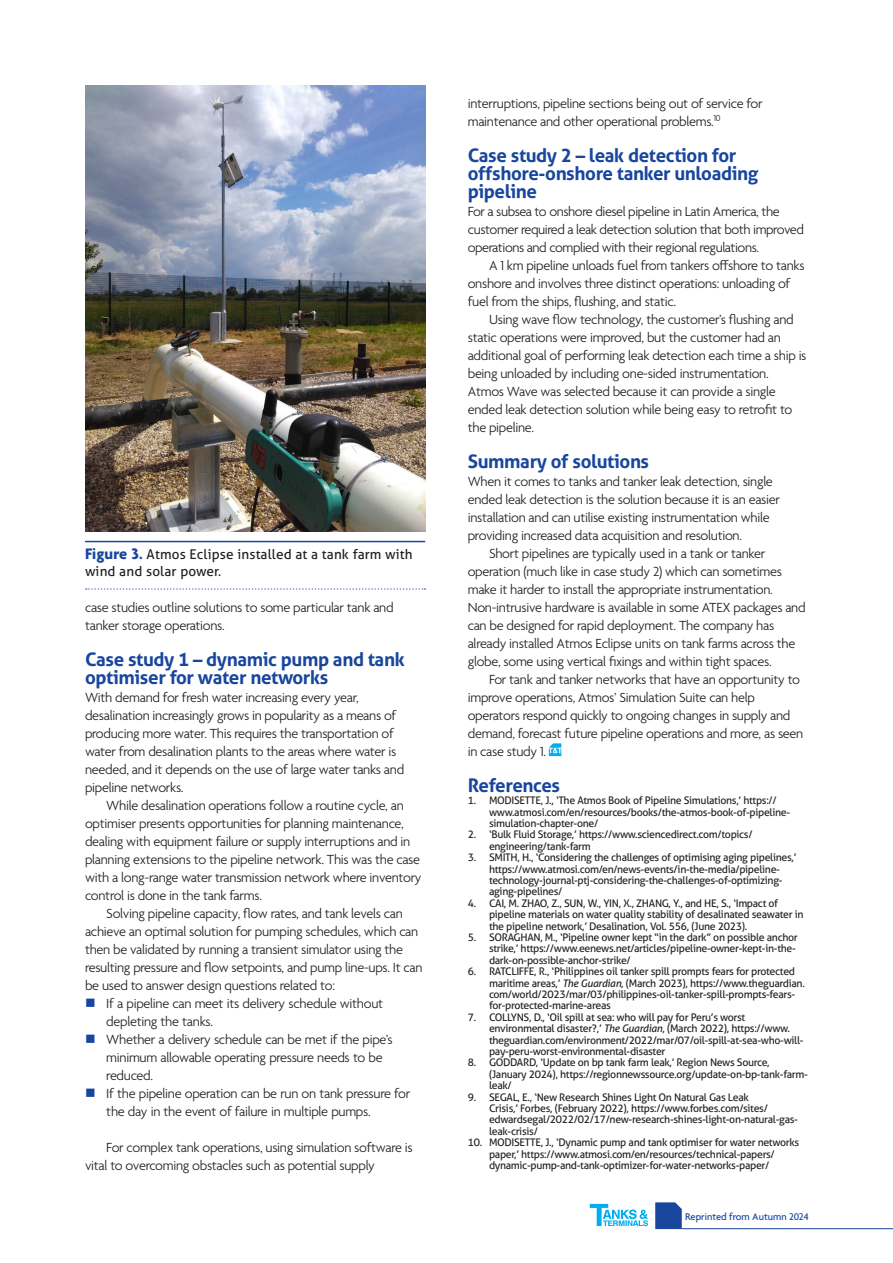
<style>
.page{position:relative;width:893px;height:1263px;background:#fff}
.page>*{position:absolute;margin:0;border:0;box-sizing:border-box;transform-origin:0 0}
.Sub_1{font:700 18.75px/18px "Aller";letter-spacing:-.02em;color:#18469d}
.Body_Text{font:300 14.25px/18px "Agenda";letter-spacing:-.02em;color:#231f20}
.Paragraph_1{font:300 14.25px/18px "Agenda";letter-spacing:-.02em;color:#231f20}
.t1{font:13.5px/16.2px "Aller";letter-spacing:.01em;color:#231f20}
.t2{font:10.5px/11.4px "Aller";letter-spacing:-.03em;color:#231f20}
.t3{font:500 10.5px "Agenda";color:#18469d}
.s1{font-family:"Agenda";font-weight:700;font-size:16.5px;color:#18469d}
.s2{color:#18469d}
.s3{font-style:italic}
</style>
<div class="page">
<svg style="left:549px;top:743px;width:12px;height:13px"></svg>
<hr style="left:85px;top:541px;width:340px;height:1px;background:#18469d">
<svg style="left:86px;top:588px;width:339px;height:2px"></svg>
<img style="left:85px;top:85px;width:340px;height:446px">
<hr style="left:682px;top:1228px;width:211px;height:1px;background:#18469d">
<svg style="left:655px;top:1202px;width:27px;height:27px"></svg>
<svg style="left:590px;top:1204px;width:58px;height:22px"></svg>
<p class="t1" style="left:85px;top:546px;width:329px"><span class="s1">Figure 3.</span> Atmos Eclipse installed at a tank farm with wind and solar power.</p>
<p class="Paragraph_1" style="left:85px;top:599px;width:310px">case studies outline solutions to some particular tank and tanker storage operations.</p>
<p class="Sub_1" style="left:85px;top:650px;width:321px">Case study 1 – dynamic pump and tank optimiser for water networks</p>
<p class="Paragraph_1" style="left:85px;top:689px;width:321px">With demand for fresh water increasing every year, desalination increasingly grows in popularity as a means of producing more water. This requires the transportation of water from desalination plants to the areas where water is needed, and it depends on the use of large water tanks and pipeline networks.</p>
<p class="Body_Text" style="left:85px;top:797px;width:338px;text-indent:21px">While desalination operations follow a routine cycle, an optimiser presents opportunities for planning maintenance, dealing with equipment failure or supply interruptions and in planning extensions to the pipeline network. This was the case with a long-range water transmission network where inventory control is done in the tank farms.</p>
<p class="Body_Text" style="left:85px;top:905px;width:339px;text-indent:21px">Solving pipeline capacity, flow rates, and tank levels can achieve an optimal solution for pumping schedules, which can then be validated by running a transient simulator using the resulting pressure and flow setpoints, and pump line-ups. It can be used to answer design questions related to:</p>
<p class="Body_Text" style="left:106px;top:995px;width:278px;text-indent:-21px"><span class="s2">■</span> If a pipeline can meet its delivery schedule without depleting the tanks.</p>
<p class="Body_Text" style="left:106px;top:1031px;width:288px;text-indent:-21px"><span class="s2">■</span> Whether a delivery schedule can be met if the pipe’s minimum allowable operating pressure needs to be reduced.</p>
<p class="Body_Text" style="left:106px;top:1085px;width:305px;text-indent:-21px"><span class="s2">■</span> If the pipeline operation can be run on tank pressure for the day in the event of failure in multiple pumps.</p>
<p class="Body_Text" style="left:85px;top:1139px;width:329px;text-indent:21px">For complex tank operations, using simulation software is vital to overcoming obstacles such as potential supply</p>
<p class="Body_Text" style="left:468px;top:95px;width:296px">interruptions, pipeline sections being out of service for maintenance and other operational problems.<sup>10</sup></p>
<p class="Sub_1" style="left:468px;top:146px;width:292px">Case study 2 – leak detection for offshore-onshore tanker unloading pipeline</p>
<p class="Paragraph_1" style="left:468px;top:203px;width:338px">For a subsea to onshore diesel pipeline in Latin America, the customer required a leak detection solution that both improved operations and complied with their regional regulations.</p>
<p class="Body_Text" style="left:468px;top:257px;width:338px;text-indent:21px">A 1 km pipeline unloads fuel from tankers offshore to tanks onshore and involves three distinct operations: unloading of fuel from the ships, flushing, and static.</p>
<p class="Body_Text" style="left:468px;top:311px;width:340px;text-indent:21px">Using wave flow technology, the customer’s flushing and static operations were improved, but the customer had an additional goal of performing leak detection each time a ship is being unloaded by including one-sided instrumentation.<br>Atmos Wave was selected because it can provide a single ended leak detection solution while being easy to retrofit to the pipeline.</p>
<p class="Sub_1" style="left:468px;top:452px;width:183px">Summary of solutions</p>
<p class="Paragraph_1" style="left:468px;top:473px;width:314px">When it comes to tanks and tanker leak detection, single ended leak detection is the solution because it is an easier installation and can utilise existing instrumentation while providing increased data acquisition and resolution.</p>
<p class="Body_Text" style="left:468px;top:545px;width:339px;text-indent:21px">Short pipelines are typically used in a tank or tanker operation (much like in case study 2) which can sometimes make it harder to install the appropriate instrumentation.<br>Non-intrusive hardware is available in some ATEX packages and can be designed for rapid deployment. The company has already installed Atmos Eclipse units on tank farms across the globe, some using vertical fixings and within tight spaces.</p>
<p class="Body_Text" style="left:468px;top:671px;width:337px;text-indent:21px">For tank and tanker networks that have an opportunity to improve operations, Atmos’ Simulation Suite can help operators respond quickly to ongoing changes in supply and demand, forecast future pipeline operations and more, as seen in case study 1.</p>
<p class="Sub_1" style="left:468px;top:776px;width:94px">References</p>
<p class="t2" style="left:489px;top:794px;width:303px;text-indent:-21px">1. MODISETTE, J., ‘The Atmos Book of Pipeline Simulations,’ https:// www.atmosi.com/en/resources/books/the-atmos-book-of-pipeline&shy;simulation-chapter-one/</p>
<p class="t2" style="left:489px;top:829px;width:265px;text-indent:-21px">2. ‘Bulk Fluid Storage,’ https://www.sciencedirect.com/topics/ engineering/tank-farm</p>
<p class="t2" style="left:489px;top:851px;width:309px;text-indent:-21px">3. SMITH, H., ‘Considering the challenges of optimising aging pipelines,’ https://www.atmosi.com/en/news-events/in-the-media/pipeline&shy;technology-journal-ptj-considering-the-challenges-of-optimizing&shy;aging-pipelines/</p>
<p class="t2" style="left:489px;top:897px;width:316px;text-indent:-21px">4. CAI, M. ZHAO, Z., SUN, W., YIN, X., ZHANG, Y., and HE, S., ‘Impact of pipeline materials on water quality stability of desalinated seawater in the pipeline network,’ Desalination, Vol. 556, (June 2023).</p>
<p class="t2" style="left:489px;top:931px;width:310px;text-indent:-21px">5. SORAGHAN, M., ‘Pipeline owner kept “in the dark” on possible anchor strike,’ https://www.eenews.net/articles/pipeline-owner-kept-in-the&shy;dark-on-possible-anchor-strike/</p>
<p class="t2" style="left:489px;top:965px;width:317px;text-indent:-21px">6. RATCLIFFE, R., ‘Philippines oil tanker spill prompts fears for protected maritime areas,’ <span class="s3">The Guardian</span>, (March 2023), https://www.theguardian. com/world/2023/mar/03/philippines-oil-tanker-spill-prompts-fears&shy;for-protected-marine-areas</p>
<p class="t2" style="left:489px;top:1011px;width:316px;text-indent:-21px">7. COLLYNS, D., ‘Oil spill at sea: who will pay for Peru’s worst environmental disaster?,’ <span class="s3">The Guardian</span>, (March 2022), https://www. theguardian.com/environment/2022/mar/07/oil-spill-at-sea-who-will&shy;pay-peru-worst-environmental-disaster</p>
<p class="t2" style="left:489px;top:1057px;width:320px;text-indent:-21px">8. GODDARD, ‘Update on bp tank farm leak,’ Region News Source, (January 2024), https://regionnewssource.org/update-on-bp-tank-farm&shy;leak/</p>
<p class="t2" style="left:489px;top:1091px;width:311px;text-indent:-21px">9. SEGAL, E., ‘New Research Shines Light On Natural Gas Leak<br>Crisis,’ Forbes, (February 2022), https://www.forbes.com/sites/ edwardsegal/2022/02/17/new-research-shines-light-on-natural-gas&shy;leak-crisis/</p>
<p class="t2" style="left:489px;top:1136px;width:312px;text-indent:-21px">10. MODISETTE, J., ‘Dynamic pump and tank optimiser for water networks paper,’ https://www.atmosi.com/en/resources/technical-papers/ dynamic-pump-and-tank-optimizer-for-water-networks-paper/</p>
<p class="t3" style="left:685px;top:1211px;width:125px">Reprinted from Autumn 2024</p>
</div>
